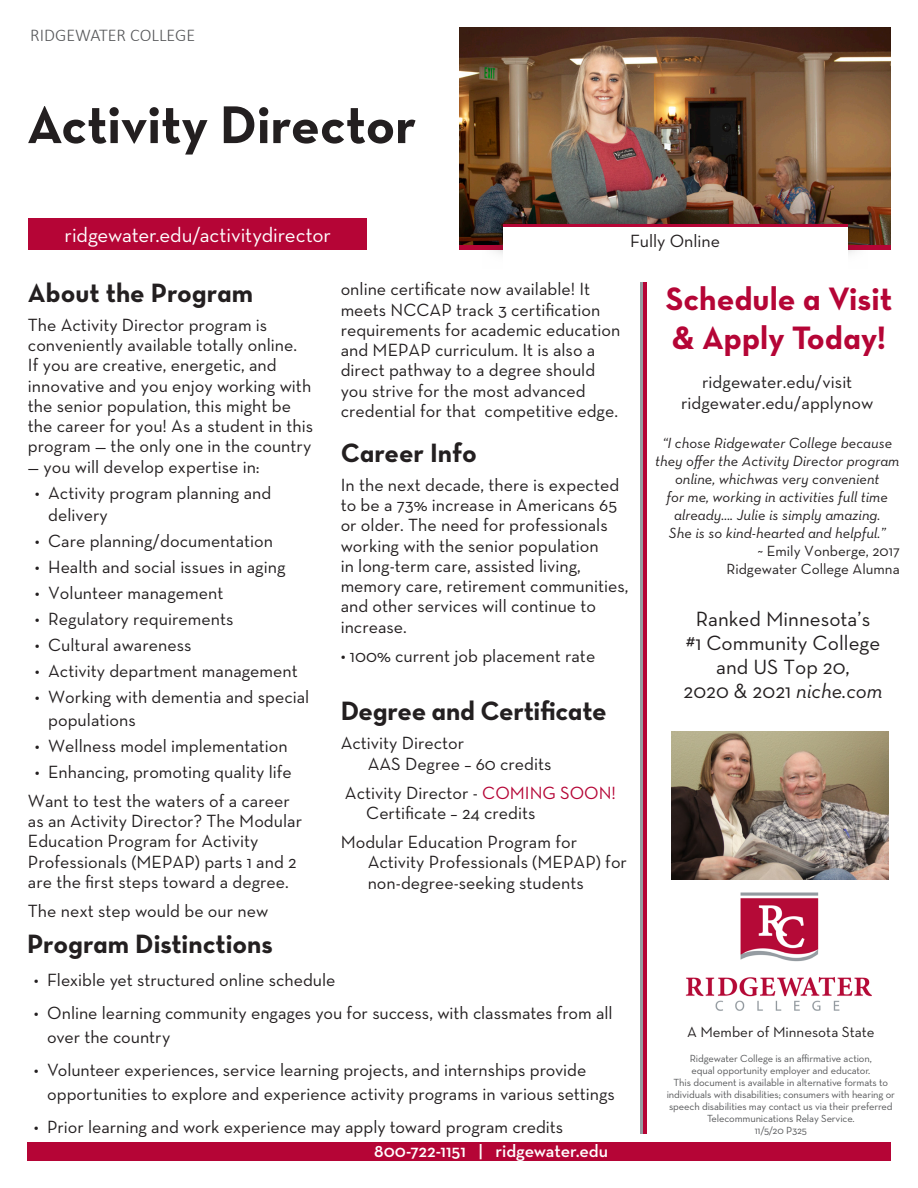
<style>
.page{position:relative;width:918px;height:1188px;background:#fff}
.page>*{position:absolute;margin:0;border:0;box-sizing:border-box;transform-origin:0 0}
.t1{font:54px "Neutra Text Bold Alt";color:#231f20}
.t2{font:33px/39.6px "Neutra Text Bold Alt";color:#b50536}
.t3{font:27px "Neutra Text Bold Alt";letter-spacing:-.005em;color:#231f20}
.t4{font:21px/24px "Neutra Text";color:#231f20;text-align:center}
.t5{font:21px "Neutra Text";letter-spacing:-.005em;color:#fff}
.Indented_credential{font:18px/20.2px "Neutra Text";color:#231f20}
.t6{font:600 18px "Neutra Text";color:#fff}
.t7{font:300 18px "Calibri";color:#57585a}
.t8{font:italic 15px/18px "Neutra Text";color:#231f20;text-align:center}
.t9{font:15px "Neutra Text";color:#231f20}
.t10{font:10.5px/12px "Neutra Text";letter-spacing:-.01em;color:#57585a;text-align:center}
.s1{color:#b50536}
.s2{font-style:italic}
</style>
<div class="page">
<img style="left:459px;top:27px;width:432px;height:218px">
<div style="left:459px;top:245px;width:432px;height:5px;background:#b50536"></div>
<div style="left:480px;top:190px;width:391px;height:253px;background:#231f20;opacity:.21"></div>
<div style="left:503px;top:226px;width:345px;height:208px;background:#fff"></div>
<div style="left:815px;top:250px;width:65px;height:26px;background:#fff"></div>
<div style="left:459px;top:276px;width:421px;height:177px;background:#fff"></div>
<div style="left:470px;top:250px;width:65px;height:26px;background:#fff"></div>
<hr style="left:503px;top:224px;width:345px;height:3px;background:#b50536">
<div style="left:28px;top:219px;width:339px;height:31px;background:#b50536"></div>
<div style="left:27px;top:1143px;width:864px;height:18px;background:#b50536"></div>
<img style="left:671px;top:879px;width:218px;height:132px">
<hr style="left:641px;top:283px;width:3px;height:851px;background:#959ca1">
<hr style="left:644px;top:283px;width:3px;height:851px;background:#b50536">
<img style="left:671px;top:731px;width:218px;height:148px">
<p class="t7" style="left:30px;top:23px;width:166px">RIDGEWATER COLLEGE</p>
<p class="t1" style="left:27px;top:91px;width:391px">Activity Director</p>
<p class="t5" style="left:65px;top:222px;width:268px">ridgewater.edu/activitydirector</p>
<p class="Indented_credential" style="left:630px;top:231px;width:91px">Fully Online</p>
<p class="t3" style="left:28px;top:276px;width:227px">About the Program</p>
<p class="Indented_credential" style="left:28px;top:314px;width:287px">The Activity Director program is conveniently available totally online.<br>If you are creative, energetic, and innovative and you enjoy working with the senior population, this might be the career for you! As a student in this program — the only one in the country</p>
<p class="Indented_credential" style="left:28px;top:456px;width:233px">— you will develop expertise in:</p>
<p class="Indented_credential" style="left:48px;top:481px;width:225px;line-height:22.5px;text-indent:-13px">• Activity program planning and delivery</p>
<p class="Indented_credential" style="left:35px;top:531px;width:240px">• Care planning/documentation</p>
<p class="Indented_credential" style="left:35px;top:557px;width:252px">• Health and social issues in aging</p>
<p class="Indented_credential" style="left:35px;top:583px;width:190px">• Volunteer management</p>
<p class="Indented_credential" style="left:35px;top:609px;width:200px">• Regulatory requirements</p>
<p class="Indented_credential" style="left:35px;top:635px;width:158px">• Cultural awareness</p>
<p class="Indented_credential" style="left:35px;top:661px;width:265px">• Activity department management</p>
<p class="Indented_credential" style="left:48px;top:685px;width:263px;line-height:22.5px;text-indent:-13px">• Working with dementia and special populations</p>
<p class="Indented_credential" style="left:35px;top:735px;width:255px">• Wellness model implementation</p>
<p class="Indented_credential" style="left:35px;top:761px;width:259px">• Enhancing, promoting quality life</p>
<p class="Indented_credential" style="left:28px;top:790px;width:276px">Want to test the waters of a career as an Activity Director? The Modular Education Program for Activity Professionals (MEPAP) parts 1 and 2 are the first steps toward a degree.</p>
<p class="Indented_credential" style="left:28px;top:900px;width:242px">The next step would be our new</p>
<p class="Indented_credential" style="left:341px;top:279px;width:281px">online certificate now available! It meets NCCAP track 3 certification requirements for academic education and MEPAP curriculum. It is also a direct pathway to a degree should you strive for the most advanced credential for that competitive edge.</p>
<p class="t3" style="left:341px;top:436px;width:138px">Career Info</p>
<p class="Indented_credential" style="left:341px;top:474px;width:289px">In the next decade, there is expected to be a 73% increase in Americans 65 or older. The need for professionals working with the senior population<br>in long-term care, assisted living, memory care, retirement communities, and other services will continue to increase.</p>
<p class="Indented_credential" style="left:341px;top:645px;width:256px">• 100% current job placement rate</p>
<p class="t3" style="left:341px;top:694px;width:268px">Degree and Certificate</p>
<p class="Indented_credential" style="left:341px;top:733px;width:125px">Activity Director</p>
<p class="Indented_credential" style="left:368px;top:753px;width:185px">AAS Degree – 60 credits</p>
<p class="Indented_credential" style="left:366px;top:782px;width:251px;text-indent:-21px">Activity Director - <span class="s1">COMING SOON!<br></span>Certificate – 24 credits</p>
<p class="Indented_credential" style="left:341px;top:832px;width:238px">Modular Education Program for</p>
<p class="Indented_credential" style="left:368px;top:852px;width:261px">Activity Professionals (MEPAP) for</p>
<p class="Indented_credential" style="left:368px;top:872px;width:218px">non-degree-seeking students</p>
<p class="t3" style="left:27px;top:927px;width:247px">Program Distinctions</p>
<p class="Indented_credential" style="left:34px;top:970px;width:303px">• Flexible yet structured online schedule</p>
<p class="Indented_credential" style="left:47px;top:1001px;width:567px;line-height:24px;text-indent:-14px">• Online learning community engages you for success, with classmates from all over the country</p>
<p class="Indented_credential" style="left:47px;top:1058px;width:569px;line-height:24px;text-indent:-14px">• Volunteer experiences, service learning projects, and internships provide opportunities to explore and experience activity programs in various settings</p>
<p class="Indented_credential" style="left:34px;top:1116px;width:531px">• Prior learning and work experience may apply toward program credits</p>
<p class="t6" style="left:374px;top:1139px;width:235px">800-722-1151 | ridgewater.edu</p>
<p class="t2" style="left:666px;top:278px;width:228px">Schedule a Visit &amp; Apply Today!</p>
<p class="Indented_credential" style="left:702px;top:372px;width:152px">ridgewater.edu/visit</p>
<p class="Indented_credential" style="left:681px;top:393px;width:194px">ridgewater.edu/applynow</p>
<p class="t8" style="left:655px;top:434px;width:246px">“I chose Ridgewater College because they offer the Activity Director program online, whichwas very convenient<br>for me, working in activities full time already.... Julie is simply amazing.<br>She is so kind-hearted and helpful.”</p>
<p class="t9" style="left:757px;top:542px;width:144px">~ Emily Vonberge, 2017</p>
<p class="t9" style="left:726px;top:560px;width:175px">Ridgewater College Alumna</p>
<p class="t4" style="left:686px;top:607px;width:196px">Ranked Minnesota’s #1 Community College and US Top 20,</p>
<p class="t4" style="left:683px;top:679px;width:201px">2020 &amp; 2021 <span class="s2">niche.com</span></p>
<p class="t9" style="left:687px;top:1023px;width:189px">A Member of Minnesota State</p>
<p class="t10" style="left:690px;top:1053px;width:184px">Ridgewater College is an affirmative action,</p>
<p class="t10" style="left:691px;top:1065px;width:181px">equal opportunity employer and educator.</p>
<p class="t10" style="left:667px;top:1077px;width:230px">This document is available in alternative formats to individuals with disabilities; consumers with hearing or speech disabilities may contact us via their preferred</p>
<p class="t10" style="left:707px;top:1113px;width:149px">Telecommunications Relay Service.<br>11/5/20 P325</p>
</div>
